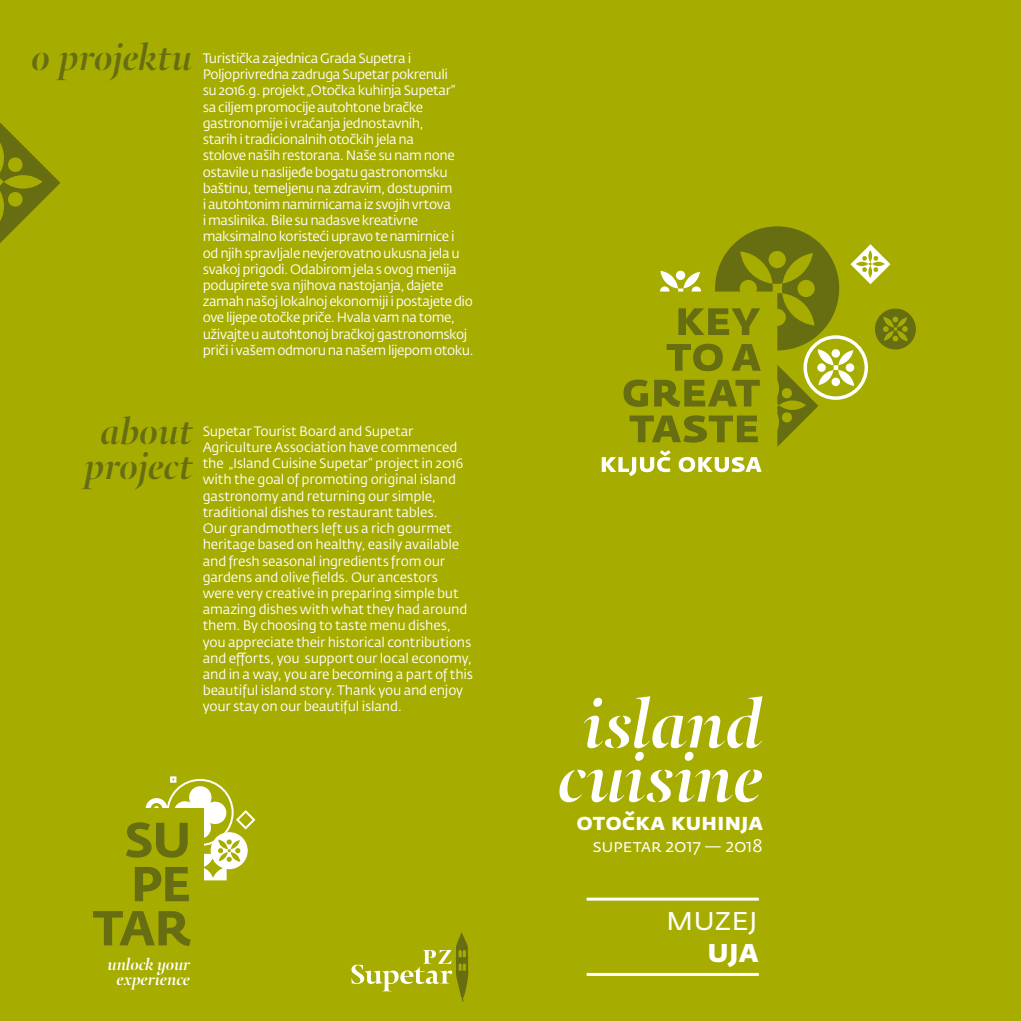
<style>
.page{position:relative;width:1021px;height:1021px;background:#fff}
.page>*{position:absolute;margin:0;border:0;box-sizing:border-box;transform-origin:0 0}
.BodyTextFR{font:500 74.7px "Thema Moderato Stencil A Std";letter-spacing:.005em;color:#fff}
.BodyTextFR-2{font:500 40.5px "Thema Moderato Stencil A Std";color:#676e11}
.BodyTextFR-3{font:33px "Fedra Sans Pro";letter-spacing:-.03em;color:#fff}
.BodyTextFR-4{font:700 33px "Fedra Sans Pro";color:#fff}
.BodyTextFR-5{font:700 24px "Fedra Sans Pro";color:#fff}
.t1{font:500 18px "Thema Moderato Stencil A Std";color:#fff}
.BodyTextFR-6{font:18px "Fedra Sans Pro";letter-spacing:-.015em;color:#fff}
.t2{font:13.5px/16.2px "Fedra Sans Pro";letter-spacing:-.065em;color:#fff}
.t3{font:13.5px/16.2px "Fedra Sans Pro";letter-spacing:-.03em;color:#fff}
</style>
<div class="page">
<div style="left:0;top:0;width:1020px;height:1020px;background:#a7ad00"></div>
<svg style="left:351px;top:932px;width:117px;height:69px"></svg>
<svg style="left:126px;top:776px;width:129px;height:125px"></svg>
<svg style="left:93px;top:911px;width:98px;height:35px"></svg>
<svg style="left:0;top:122px;width:60px;height:121px"></svg>
<hr style="left:586px;top:897px;width:172px;height:3px;background:#fff">
<hr style="left:586px;top:972px;width:172px;height:3px;background:#fff">
<svg style="left:601px;top:226px;width:314px;height:250px"></svg>
<p class="BodyTextFR-2" style="left:31px;top:24px;width:163px">o projektu</p>
<p class="t2" style="left:203px;top:50px;width:272px">Turistička zajednica Grada Supetra i Poljoprivredna zadruga Supetar pokrenuli<br>su 2016.g. projekt „Otočka kuhinja Supetar“<br>sa ciljem promocije autohtone bračke gastronomije i vraćanja jednostavnih,<br>starih i tradicionalnih otočkih jela na<br>stolove naših restorana. Naše su nam none ostavile u naslijeđe bogatu gastronomsku baštinu, temeljenu na zdravim, dostupnim<br>i autohtonim namirnicama iz svojih vrtova<br>i maslinika. Bile su nadasve kreativne maksimalno koristeći upravo te namirnice i od njih spravljale nevjerovatno ukusna jela u svakoj prigodi. Odabirom jela s ovog menija podupirete sva njihova nastojanja, dajete zamah našoj lokalnoj ekonomiji i postajete dio ove lijepe otočke priče. Hvala vam na tome, uživajte u autohtonoj bračkoj gastronomskoj priči i vašem odmoru na našem lijepom otoku.</p>
<p class="BodyTextFR-2" style="left:101px;top:398px;width:93px">about</p>
<p class="BodyTextFR-2" style="left:84px;top:432px;width:110px">project</p>
<p class="t3" style="left:203px;top:423px;width:272px">Supetar Tourist Board and Supetar Agriculture Association have commenced the „Island Cuisine Supetar“ project in 2016 with the goal of promoting original island gastronomy and returning our simple, traditional dishes to restaurant tables.<br>Our grandmothers left us a rich gourmet heritage based on healthy, easily available and fresh seasonal ingredients from our gardens and olive fields. Our ancestors<br>were very creative in preparing simple but amazing dishes with what they had around them. By choosing to taste menu dishes, you appreciate their historical contributions and efforts, you support our local economy, and in a way, you are becoming a part of this beautiful island story. Thank you and enjoy your stay on our beautiful island.</p>
<p class="t1" style="left:108px;top:949px;width:84px">unlock your</p>
<p class="t1" style="left:117px;top:964px;width:75px">experience</p>
<p class="BodyTextFR" style="left:583px;top:662px;width:181px">island</p>
<p class="BodyTextFR" style="left:557px;top:716px;width:206px">cuisine</p>
<p class="BodyTextFR-5" style="left:576px;top:807px;width:188px">otočka kuhinja</p>
<p class="BodyTextFR-6" style="left:592px;top:834px;width:172px">supetar 2017 — 2018</p>
<p class="BodyTextFR-3" style="left:665px;top:898px;width:94px">muzej</p>
<p class="BodyTextFR-4" style="left:707px;top:929px;width:52px">uja</p>
</div>
